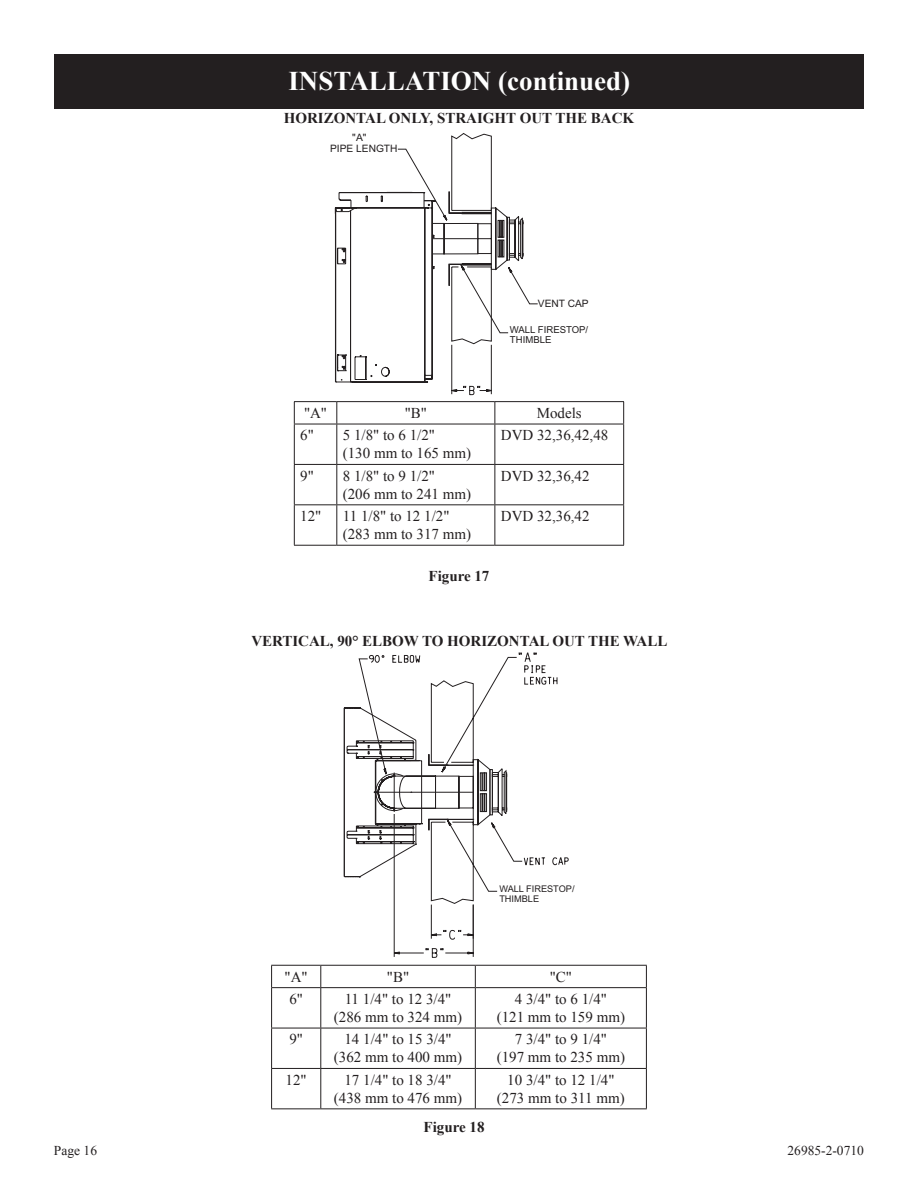
<style>
.page{position:relative;width:918px;height:1188px;background:#fff}
.page>*{position:absolute;margin:0;border:0;box-sizing:border-box;transform-origin:0 0}
.t1{font:700 27px "Times New Roman";color:#fff}
.t2{font:15px/18px "Times New Roman";color:#231f20;text-align:center}
.t3{font:700 15px "Times New Roman";color:#231f20}
.t4{font:13.5px "Times New Roman";color:#231f20}
.t5{font:10.2px/11.4px "Arial";color:#231f20}
.t6{font:9.6px/10.8px "Arial";color:#231f20}
.t7{font:9.15px/10.2px "Arial";color:#231f20}
</style>
<div class="page">
<svg style="left:335px;top:133px;width:203px;height:262px"></svg>
<hr style="left:294px;top:401px;width:43px;height:1px;background:#231f20">
<svg style="left:294px;top:402px;width:1px;height:22px"></svg>
<hr style="left:337px;top:401px;width:158px;height:1px;background:#231f20">
<svg style="left:336px;top:402px;width:1px;height:22px"></svg>
<hr style="left:495px;top:401px;width:129px;height:1px;background:#231f20">
<svg style="left:494px;top:402px;width:1px;height:22px"></svg>
<svg style="left:623px;top:402px;width:1px;height:22px"></svg>
<hr style="left:294px;top:424px;width:43px;height:1px;background:#231f20">
<hr style="left:294px;top:424px;width:1px;height:40px;background:#231f20">
<hr style="left:337px;top:424px;width:158px;height:1px;background:#231f20">
<hr style="left:336px;top:424px;width:1px;height:40px;background:#231f20">
<hr style="left:495px;top:424px;width:129px;height:1px;background:#231f20">
<hr style="left:494px;top:424px;width:1px;height:40px;background:#231f20">
<hr style="left:623px;top:424px;width:1px;height:40px;background:#231f20">
<hr style="left:294px;top:464px;width:43px;height:1px;background:#231f20">
<hr style="left:294px;top:465px;width:1px;height:39px;background:#231f20">
<hr style="left:337px;top:464px;width:158px;height:1px;background:#231f20">
<hr style="left:336px;top:465px;width:1px;height:39px;background:#231f20">
<hr style="left:495px;top:464px;width:129px;height:1px;background:#231f20">
<hr style="left:494px;top:465px;width:1px;height:39px;background:#231f20">
<hr style="left:623px;top:465px;width:1px;height:39px;background:#231f20">
<hr style="left:294px;top:504px;width:43px;height:1px;background:#231f20">
<hr style="left:294px;top:505px;width:1px;height:40px;background:#231f20">
<hr style="left:337px;top:504px;width:158px;height:1px;background:#231f20">
<hr style="left:336px;top:505px;width:1px;height:40px;background:#231f20">
<hr style="left:495px;top:504px;width:129px;height:1px;background:#231f20">
<hr style="left:494px;top:505px;width:1px;height:40px;background:#231f20">
<hr style="left:623px;top:505px;width:1px;height:40px;background:#231f20">
<hr style="left:294px;top:545px;width:43px;height:1px;background:#231f20">
<hr style="left:337px;top:545px;width:158px;height:1px;background:#231f20">
<hr style="left:495px;top:545px;width:129px;height:1px;background:#231f20">
<svg style="left:344px;top:652px;width:225px;height:306px"></svg>
<hr style="left:271px;top:965px;width:50px;height:1px;background:#231f20">
<svg style="left:271px;top:966px;width:1px;height:21px"></svg>
<hr style="left:321px;top:965px;width:154px;height:1px;background:#231f20">
<svg style="left:320px;top:966px;width:1px;height:21px"></svg>
<hr style="left:475px;top:965px;width:172px;height:1px;background:#231f20">
<svg style="left:475px;top:966px;width:1px;height:21px"></svg>
<svg style="left:646px;top:966px;width:1px;height:21px"></svg>
<hr style="left:271px;top:987px;width:50px;height:1px;background:#231f20">
<hr style="left:271px;top:988px;width:1px;height:40px;background:#231f20">
<hr style="left:321px;top:987px;width:154px;height:1px;background:#231f20">
<hr style="left:320px;top:988px;width:1px;height:40px;background:#231f20">
<hr style="left:475px;top:987px;width:172px;height:1px;background:#231f20">
<hr style="left:475px;top:988px;width:1px;height:40px;background:#231f20">
<hr style="left:646px;top:988px;width:1px;height:40px;background:#231f20">
<hr style="left:271px;top:1028px;width:50px;height:1px;background:#231f20">
<hr style="left:271px;top:1028px;width:1px;height:40px;background:#231f20">
<hr style="left:321px;top:1028px;width:154px;height:1px;background:#231f20">
<hr style="left:320px;top:1028px;width:1px;height:40px;background:#231f20">
<hr style="left:475px;top:1028px;width:172px;height:1px;background:#231f20">
<hr style="left:475px;top:1028px;width:1px;height:40px;background:#231f20">
<hr style="left:646px;top:1028px;width:1px;height:40px;background:#231f20">
<hr style="left:271px;top:1068px;width:50px;height:1px;background:#231f20">
<hr style="left:271px;top:1069px;width:1px;height:39px;background:#231f20">
<hr style="left:321px;top:1068px;width:154px;height:1px;background:#231f20">
<hr style="left:320px;top:1069px;width:1px;height:39px;background:#231f20">
<hr style="left:475px;top:1068px;width:172px;height:1px;background:#231f20">
<hr style="left:475px;top:1069px;width:1px;height:39px;background:#231f20">
<hr style="left:646px;top:1069px;width:1px;height:39px;background:#231f20">
<hr style="left:271px;top:1108px;width:50px;height:1px;background:#231f20">
<hr style="left:321px;top:1108px;width:154px;height:1px;background:#231f20">
<hr style="left:475px;top:1108px;width:172px;height:1px;background:#231f20">
<div style="left:54px;top:54px;width:810px;height:54px;background:#231f20"></div>
<h1 class="t1" style="left:288px;top:63px;width:18px">INSTALLATION</h1>
<h1 class="t1" style="left:498px;top:63px;width:134px">(CONTINUED)</h1>
<p class="t3" style="left:284px;top:107px;width:84px">HORIZONTAL</p>
<p class="t3" style="left:389px;top:107px;width:59px">ONLY, STRAIGHT</p>
<p class="t3" style="left:520px;top:107px;width:47px">OUT THE</p>
<p class="t3" style="left:591px;top:107px;width:12px">BACK</p>
<p class="t5" style="left:330px;top:132px;width:69px;text-indent:22px">"A"<br>PIPE LENGTH</p>
<p class="t5" style="left:538px;top:299px;width:52px">VENT CAP</p>
<p class="t6" style="left:510px;top:325px;width:80px">WALL FIRESTOP/<br>THIMBLE</p>
<p class="t2" style="left:304px;top:404px;width:25px">"A"</p>
<p class="t2" style="left:405px;top:404px;width:24px">"B"</p>
<p class="t2" style="left:537px;top:404px;width:46px">Models</p>
<p class="t2" style="left:300px;top:426px;width:15px">6"</p>
<p class="t2" style="left:343px;top:426px;width:130px;text-align:left">5 1/8" to 6 1/2"<br>(130 mm to 165 mm)</p>
<p class="t2" style="left:501px;top:426px;width:109px">DVD 32,36,42,48</p>
<p class="t2" style="left:300px;top:467px;width:15px">9"</p>
<p class="t2" style="left:343px;top:467px;width:130px;text-align:left">8 1/8" to 9 1/2"<br>(206 mm to 241 mm)</p>
<p class="t2" style="left:501px;top:467px;width:90px">DVD 32,36,42</p>
<p class="t2" style="left:300px;top:507px;width:23px">12"</p>
<p class="t2" style="left:343px;top:507px;width:130px;text-align:left">11 1/8" to 12 1/2" (283 mm to 317 mm)</p>
<p class="t2" style="left:501px;top:507px;width:90px">DVD 32,36,42</p>
<p class="t3" style="left:429px;top:566px;width:62px">FIGURE 17</p>
<p class="t3" style="left:251px;top:631px;width:418px">VERTICAL, 90° ELBOW TO HORIZONTAL OUT THE WALL</p>
<p class="t7" style="left:499px;top:884px;width:77px">WALL FIRESTOP/<br>THIMBLE</p>
<p class="t2" style="left:285px;top:967px;width:25px">"A"</p>
<p class="t2" style="left:387px;top:967px;width:24px">"B"</p>
<p class="t2" style="left:550px;top:967px;width:24px">"C"</p>
<p class="t2" style="left:289px;top:990px;width:15px">6"</p>
<p class="t2" style="left:334px;top:990px;width:130px">11 1/4" to 12 3/4" (286 mm to 324 mm)</p>
<p class="t2" style="left:497px;top:990px;width:130px">4 3/4" to 6 1/4"<br>(121 mm to 159 mm)</p>
<p class="t2" style="left:289px;top:1030px;width:15px">9"</p>
<p class="t2" style="left:334px;top:1030px;width:130px">14 1/4" to 15 3/4" (362 mm to 400 mm)</p>
<p class="t2" style="left:497px;top:1030px;width:130px">7 3/4" to 9 1/4"<br>(197 mm to 235 mm)</p>
<p class="t2" style="left:286px;top:1071px;width:23px">12"</p>
<p class="t2" style="left:334px;top:1071px;width:130px">17 1/4" to 18 3/4" (438 mm to 476 mm)</p>
<p class="t2" style="left:497px;top:1071px;width:129px">10 3/4" to 12 1/4" (273 mm to 311 mm)</p>
<p class="t3" style="left:424px;top:1117px;width:62px">FIGURE 18</p>
<p class="t4" style="left:54px;top:1142px;width:45px">Page 16</p>
<p class="t4" style="left:788px;top:1142px;width:78px">26985-2-0710</p>
</div>
